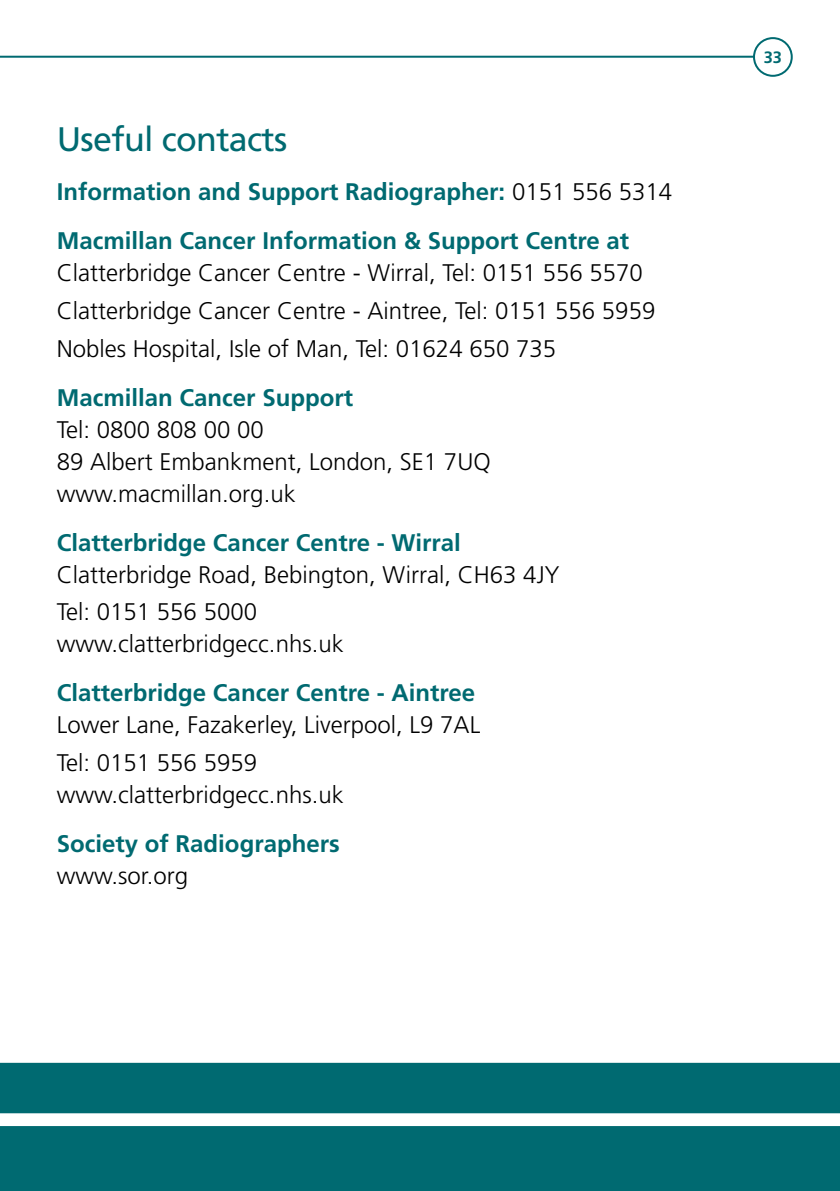
<style>
.page{position:relative;width:840px;height:1191px;background:#fff}
.page>*{position:absolute;margin:0;border:0;box-sizing:border-box;transform-origin:0 0}
.t1{font:34px "Frutiger";letter-spacing:-.02em;color:#006a71}
.t2{font:300 24px/37.6px "Frutiger";color:#000}
.t3{font:700 24px/49px "Frutiger";color:#006a71}
.t4{font:700 16.4px "Frutiger";color:#006a71}
.s1{font-weight:300;color:#000}
</style>
<div class="page">
<div style="left:0;top:1062px;width:839px;height:129px;background:#006a71"></div>
<hr style="left:0;top:56px;width:791px;height:2px;background:#006a71">
<div style="left:753px;top:38px;width:38px;height:38px;background:#fff;border-radius:50%"></div>
<div style="left:752px;top:37px;width:40px;height:40px;border:2px solid #006a71;border-radius:50%"></div>
<svg style="left:0;top:1113px;width:839px;height:13px"></svg>
<h1 class="t1" style="left:57px;top:119px;width:232px">Useful contacts</h1>
<p class="t3" style="left:57px;top:167px;width:616px">Information and Support Radiographer: <span class="s1">0151 556 5314<br></span>Macmillan Cancer Information &amp; Support Centre at</p>
<p class="t2" style="left:57px;top:254px;width:599px">Clatterbridge Cancer Centre - Wirral, Tel: 0151 556 5570<br>Clatterbridge Cancer Centre - Aintree, Tel: 0151 556 5959<br>Nobles Hospital, Isle of Man, Tel: 01624 650 735</p>
<p class="t3" style="left:57px;top:372px;width:298px">Macmillan Cancer Support</p>
<p class="t2" style="left:57px;top:413px;width:435px;line-height:32px">Tel: 0800 808 00 00<br>89 Albert Embankment, London, SE1 7UQ www.macmillan.org.uk</p>
<p class="t3" style="left:57px;top:517px;width:405px">Clatterbridge Cancer Centre - Wirral</p>
<p class="t2" style="left:57px;top:555px;width:504px">Clatterbridge Road, Bebington, Wirral, CH63 4JY<br>Tel: 0151 556 5000</p>
<p class="t2" style="left:57px;top:625px;width:288px">www.clatterbridgecc.nhs.uk</p>
<p class="t3" style="left:57px;top:668px;width:419px">Clatterbridge Cancer Centre - Aintree</p>
<p class="t2" style="left:57px;top:706px;width:425px">Lower Lane, Fazakerley, Liverpool, L9 7AL<br>Tel: 0151 556 5959</p>
<p class="t2" style="left:57px;top:776px;width:288px">www.clatterbridgecc.nhs.uk</p>
<p class="t3" style="left:57px;top:819px;width:284px">Society of Radiographers</p>
<p class="t2" style="left:57px;top:857px;width:133px">www.sor.org</p>
<p class="t4" style="left:763px;top:48px;width:20px">33</p>
</div>
